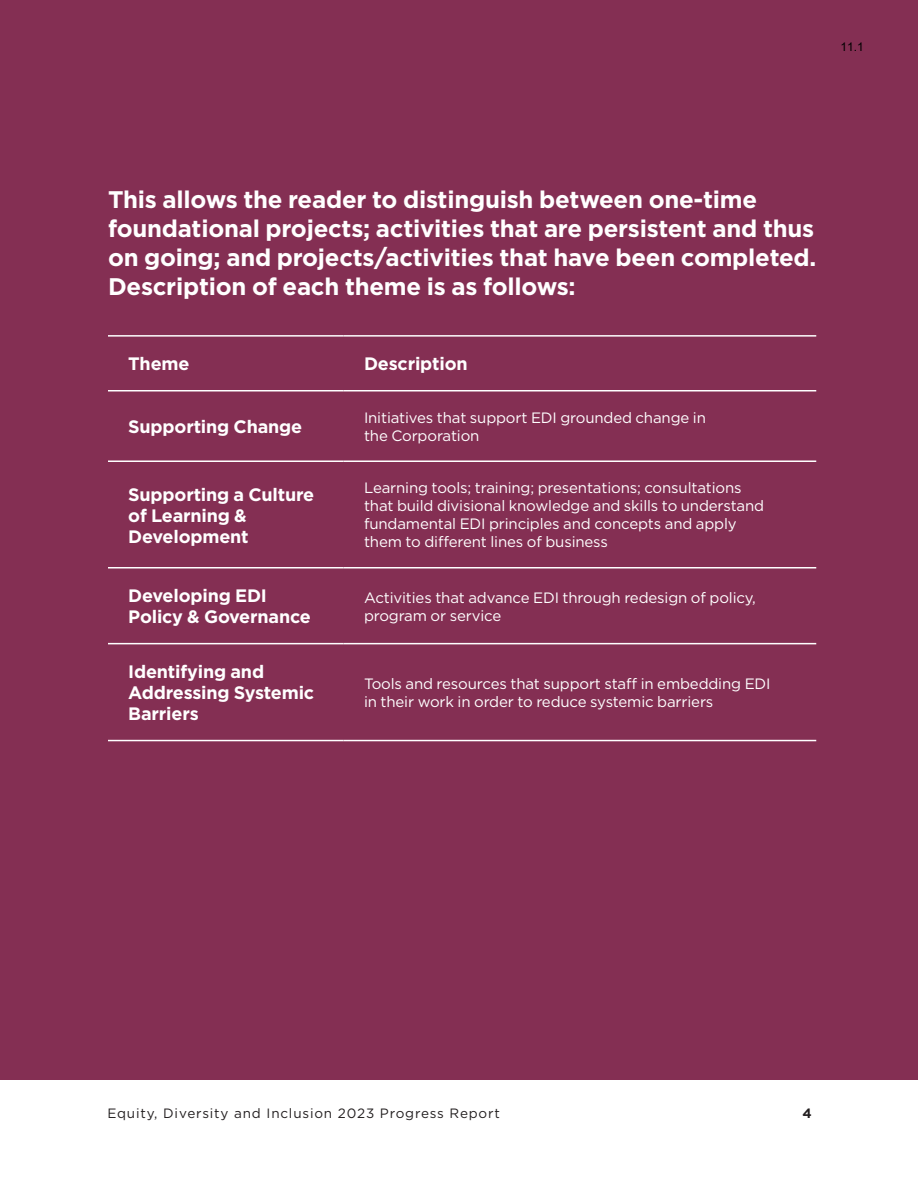
<style>
.page{position:relative;width:918px;height:1188px;background:#fff}
.page>*{position:absolute;margin:0;border:0;box-sizing:border-box;transform-origin:0 0}
.t1{font:700 24px/28.8px "Gotham";letter-spacing:-.01em;color:#fff}
.Chart_heading_1_12_14{font:700 18px/21px "Gotham";letter-spacing:-.01em;color:#fff}
.Text{font:15px/18px "Gotham";letter-spacing:-.01em;color:#fff}
.t2{font:13.5px "Gotham";letter-spacing:.06em;color:#231f20}
.t3{font:700 13.5px "Gotham";color:#231f20}
.t4{font:12px "Arial";color:#000}
</style>
<div class="page">
<div style="left:0;top:0;width:918px;height:1080px;background:#842f53"></div>
<hr style="left:108px;top:335px;width:236px;height:2px;background:#fff">
<hr style="left:344px;top:335px;width:472px;height:2px;background:#fff">
<hr style="left:108px;top:390px;width:236px;height:1px;background:#fff">
<hr style="left:344px;top:390px;width:472px;height:1px;background:#fff">
<hr style="left:108px;top:460px;width:236px;height:2px;background:#fff">
<hr style="left:344px;top:460px;width:472px;height:2px;background:#fff">
<hr style="left:108px;top:567px;width:236px;height:1px;background:#fff">
<hr style="left:344px;top:567px;width:472px;height:1px;background:#fff">
<hr style="left:108px;top:643px;width:236px;height:1px;background:#fff">
<hr style="left:344px;top:643px;width:472px;height:1px;background:#fff">
<hr style="left:108px;top:740px;width:236px;height:1px;background:#fff">
<hr style="left:344px;top:740px;width:472px;height:1px;background:#fff">
<p class="t4" style="left:841px;top:39px;width:25px">11.1</p>
<p class="t1" style="left:108px;top:185px;width:710px">This allows the reader to distinguish between one-time foundational projects; activities that are persistent and thus on going; and projects/activities that have been completed.<br>Description of each theme is as follows:</p>
<p class="Chart_heading_1_12_14" style="left:128px;top:354px;width:63px">Theme</p>
<p class="Chart_heading_1_12_14" style="left:364px;top:354px;width:105px">Description</p>
<p class="Chart_heading_1_12_14" style="left:128px;top:416px;width:176px">Supporting Change</p>
<p class="Text" style="left:364px;top:408px;width:343px">Initiatives that support EDI grounded change in the Corporation</p>
<p class="Chart_heading_1_12_14" style="left:128px;top:484px;width:188px">Supporting a Culture of Learning &amp;<br>Development</p>
<p class="Text" style="left:364px;top:479px;width:402px">Learning tools; training; presentations; consultations that build divisional knowledge and skills to understand fundamental EDI principles and concepts and apply them to different lines of business</p>
<p class="Chart_heading_1_12_14" style="left:128px;top:585px;width:184px">Developing EDI<br>Policy &amp; Governance</p>
<p class="Text" style="left:364px;top:588px;width:393px">Activities that advance EDI through redesign of policy, program or service</p>
<p class="Chart_heading_1_12_14" style="left:128px;top:661px;width:187px">Identifying and<br>Addressing Systemic<br>Barriers</p>
<p class="Text" style="left:364px;top:674px;width:408px">Tools and resources that support staff in embedding EDI in their work in order to reduce systemic barriers</p>
<p class="t2" style="left:107px;top:1105px;width:394px">Equity, Diversity and Inclusion 2023 Progress Report</p>
<p class="t3" style="left:803px;top:1105px;width:11px">4</p>
</div>
